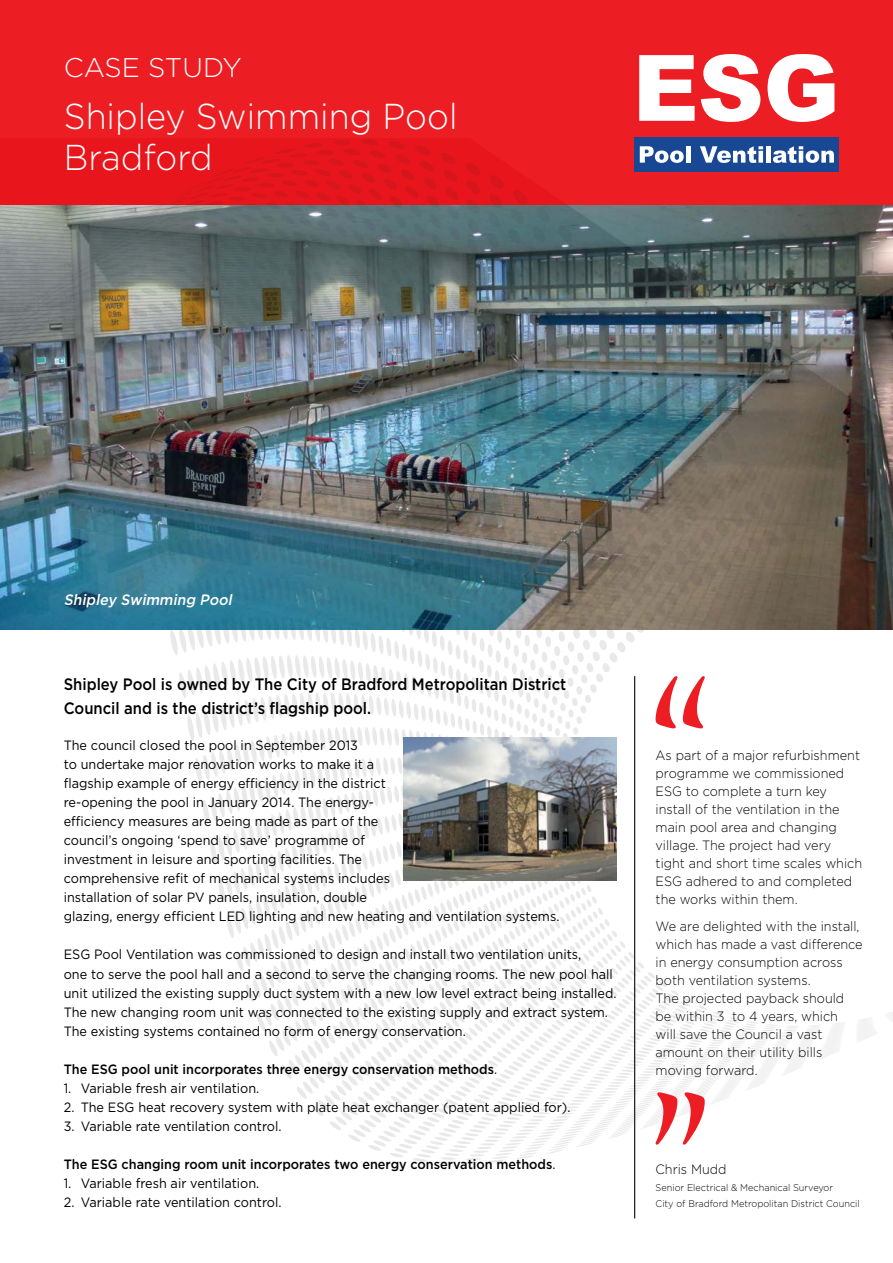
<style>
.page{position:relative;width:893px;height:1263px;background:#fff}
.page>*{position:absolute;margin:0;border:0;box-sizing:border-box;transform-origin:0 0}
.t1{font:300 36px/40.5px "Gotham";color:#fff;scale:.95 1}
.t2{font:300 27px "Gotham";color:#fff}
.t3{font:500 16.5px/24px "Gotham";color:#000;scale:.9 1}
.t4{font:italic 500 15px "Gotham";color:#fff;scale:.95 1}
.t5{font:13.5px/19px "Gotham";color:#000;scale:.94 1}
.t6{font:300 13.5px/18px "Gotham";color:#000;scale:.94 1}
.t7{font:500 13.5px "Gotham";color:#000;scale:.94 1}
.t8{font:300 9.75px/16.5px "Gotham";color:#000;scale:.94 1}
.s1{font-weight:400}
</style>
<div class="page">
<div style="left:0;top:0;width:893px;height:204px;background:#ed1d24"></div>
<svg style="left:639px;top:55px;width:56px;height:66px"></svg>
<svg style="left:701px;top:54px;width:59px;height:68px"></svg>
<svg style="left:768px;top:54px;width:66px;height:68px"></svg>
<div style="left:635px;top:137px;width:204px;height:35px;background:#184894"></div>
<img style="left:0;top:139px;width:893px;height:1080px">
<svg style="left:656px;top:1092px;width:49px;height:52px"></svg>
<svg style="left:656px;top:676px;width:49px;height:52px"></svg>
<img style="left:403px;top:737px;width:214px;height:143px">
<h2 class="t2" style="left:64px;top:52px;width:179px">CASE STUDY</h2>
<h1 class="t1" style="left:64px;top:96px;width:416px">Shipley Swimming Pool<br>Bradford</h1>
<p class="t4" style="left:64px;top:591px;width:181px">Shipley Swimming Pool</p>
<p class="t3" style="left:64px;top:672px;width:560px">Shipley Pool is owned by The City of Bradford Metropolitan District<br>Council and is the district’s flagship pool.</p>
<p class="t5" style="left:64px;top:735px;width:529px">The council closed the pool in September 2013<br>to undertake major renovation works to make it a<br>flagship example of energy efficiency in the district<br>re-opening the pool in January 2014. The energy-<br>efficiency measures are being made as part of the<br>council’s ongoing ‘spend to save’ programme of<br>investment in leisure and sporting facilities. The<br>comprehensive refit of mechanical systems includes<br>installation of solar PV panels, insulation, double<br>glazing, energy efficient LED lighting and new heating and ventilation systems.</p>
<p class="t5" style="left:64px;top:945px;width:590px">ESG Pool Ventilation was commissioned to design and install two ventilation units,<br>one to serve the pool hall and a second to serve the changing rooms. The new pool hall unit utilized the existing supply duct system with a new low level extract being installed.<br>The new changing room unit was connected to the existing supply and extract system.<br>The existing systems contained no form of energy conservation.</p>
<p class="t7" style="left:64px;top:1061px;width:463px">The ESG pool unit incorporates three energy conservation methods<span class="s1">.</span></p>
<p class="t5" style="left:64px;top:1078px;width:210px">1. Variable fresh air ventilation.</p>
<p class="t5" style="left:64px;top:1097px;width:541px">2. The ESG heat recovery system with plate heat exchanger (patent applied for).</p>
<p class="t5" style="left:64px;top:1116px;width:233px">3. Variable rate ventilation control.</p>
<p class="t7" style="left:64px;top:1156px;width:525px">The ESG changing room unit incorporates two energy conservation methods<span class="s1">.</span></p>
<p class="t5" style="left:64px;top:1173px;width:210px">1. Variable fresh air ventilation.</p>
<p class="t5" style="left:64px;top:1192px;width:233px">2. Variable rate ventilation control.</p>
<p class="t6" style="left:656px;top:746px;width:221px">As part of a major refurbishment programme we commissioned<br>ESG to complete a turn key install of the ventilation in the main pool area and changing village. The project had very tight and short time scales which<br>ESG adhered to and completed the works within them.</p>
<p class="t6" style="left:656px;top:917px;width:222px">We are delighted with the install, which has made a vast difference in energy consumption across both ventilation systems.<br>The projected payback should be within 3 to 4 years, which<br>will save the Council a vast amount on their utility bills moving forward.</p>
<p class="t6" style="left:656px;top:1160px;width:77px">Chris Mudd</p>
<p class="t8" style="left:656px;top:1179px;width:219px">Senior Electrical &amp; Mechanical Surveyor<br>City of Bradford Metropolitan District Council</p>
</div>
